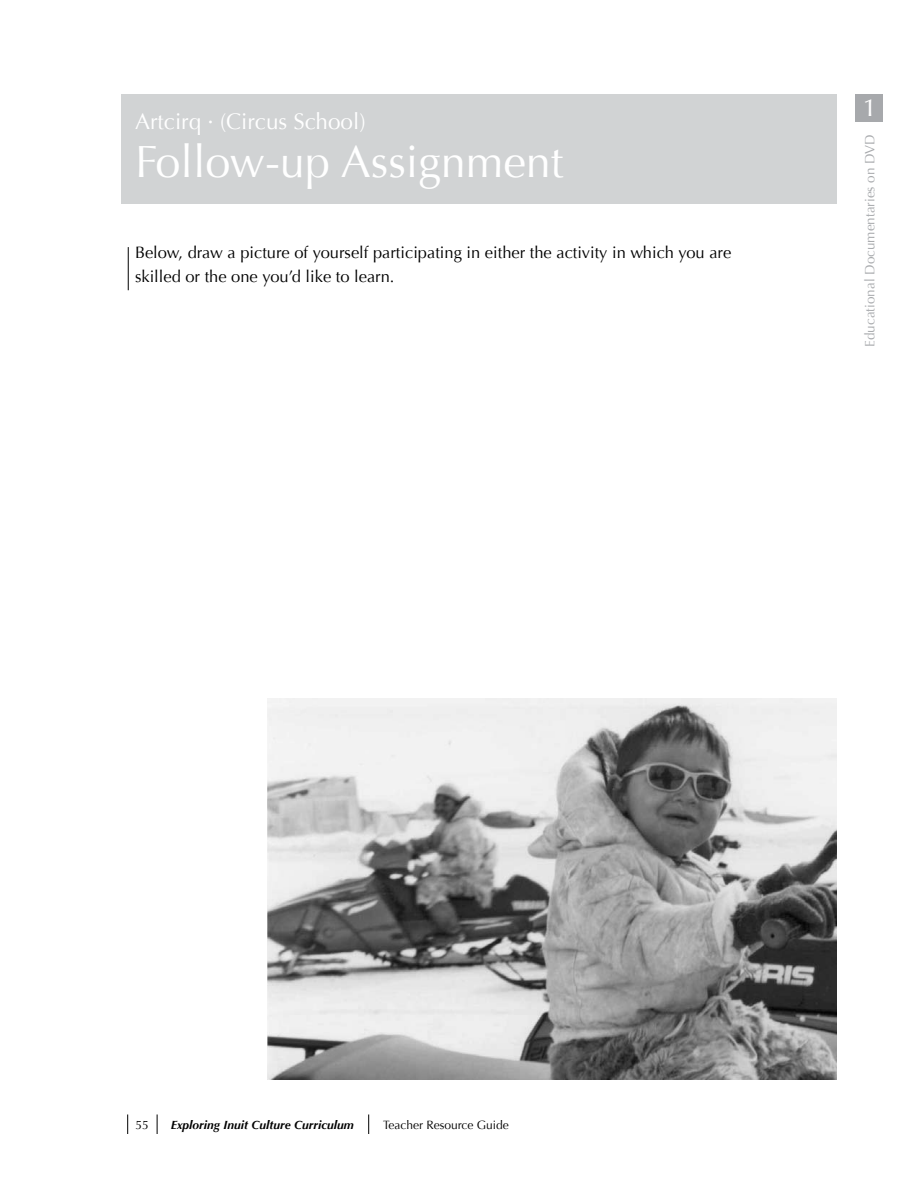
<style>
.page{position:relative;width:918px;height:1188px;background:#fff}
.page>*{position:absolute;margin:0;border:0;box-sizing:border-box;transform-origin:0 0}
.t1{font:45px "Optima";color:#fff}
.t2{font:24.3px "Optima";color:#fff;scale:1.11 1}
.t3{font:22.5px "Optima";color:#fff}
.t4{font:16.5px/24px "Optima";color:#000}
.t5{font:13.5px "Optima";color:#a7a9ac}
.t6{font:italic 700 12px "Optima";color:#000}
.t7{font:12px "Optima";color:#000}
</style>
<div class="page">
<div style="left:856px;top:94px;width:27px;height:28px;background:#a7a9ac"></div>
<div style="left:122px;top:94px;width:715px;height:110px;background:#d1d3d4"></div>
<svg style="left:127px;top:1115px;width:1px;height:19px"></svg>
<svg style="left:368px;top:1115px;width:1px;height:19px"></svg>
<svg style="left:157px;top:1115px;width:1px;height:19px"></svg>
<hr style="left:128px;top:247px;width:1px;height:43px;background:#000">
<img style="left:268px;top:698px;width:569px;height:382px">
<h3 class="t3" style="left:135px;top:108px;width:232px">Artcirq · (Circus School)</h3>
<h1 class="t1" style="left:135px;top:135px;width:430px">Follow-up Assignment</h1>
<p class="t4" style="left:135px;top:241px;width:598px">Below, draw a picture of yourself participating in either the activity in which you are skilled or the one you’d like to learn.</p>
<h2 class="t2" style="left:863px;top:94px;width:15px">1</h2>
<p class="t5" style="left:862px;top:347px;width:214px;rotate:-90deg">Educational Documentaries on DVD</p>
<p class="t7" style="left:136px;top:1118px;width:15px">55</p>
<p class="t6" style="left:171px;top:1118px;width:185px">Exploring Inuit Culture Curriculum</p>
<p class="t7" style="left:383px;top:1118px;width:127px">Teacher Resource Guide</p>
</div>
